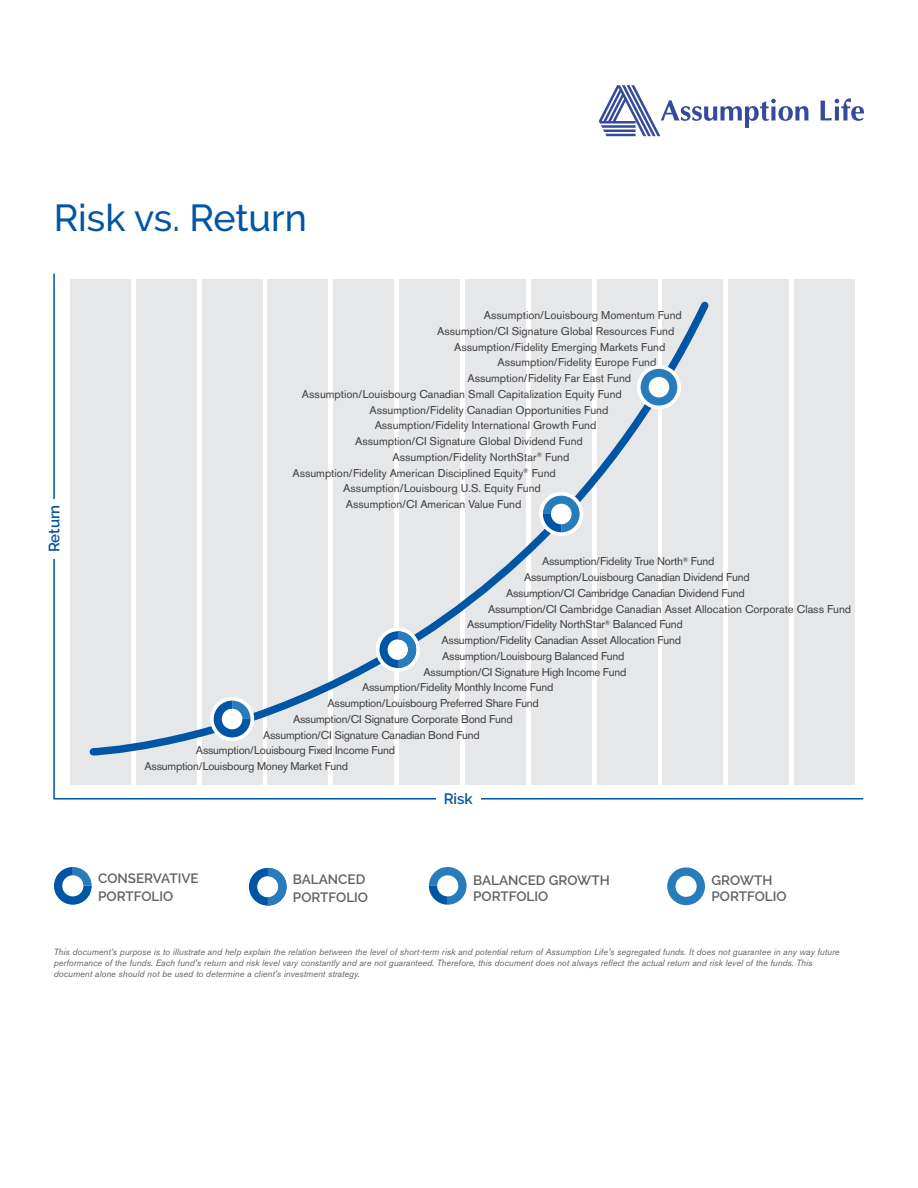
<style>
.page{position:relative;width:918px;height:1188px;background:#fff}
.page>*{position:absolute;margin:0;border:0;box-sizing:border-box;transform-origin:0 0}
.t1{font:500 37.5px "Raleway";color:#0155a5}
.t2{font:600 15px "Raleway";color:#0155a5}
.t3{font:600 13.5px/16.5px "Raleway";color:#616164}
.t4{font:11.25px "Akzidenz Grotesk BE";color:#3e3e3f}
.t5{font:11.25px "Akzidenz Grotesk BE";letter-spacing:-.02em;color:#3e3e3f}
.t6{font:italic 9px/10.8px "Akzidenz Grotesk BE";color:#616164}
</style>
<div class="page">
<svg style="left:54px;top:867px;width:38px;height:38px"></svg>
<svg style="left:249px;top:868px;width:38px;height:38px"></svg>
<svg style="left:429px;top:867px;width:38px;height:38px"></svg>
<svg style="left:667px;top:867px;width:38px;height:38px"></svg>
<svg style="left:53px;top:273px;width:811px;height:527px;background:#e4e7ea"></svg>
<div style="left:436px;top:790px;width:45px;height:24px;background:#fff"></div>
<div style="left:39px;top:499px;width:28px;height:59px;background:#fff"></div>
<svg style="left:599px;top:85px;width:265px;height:51px"></svg>
<h1 class="t1" style="left:54px;top:196px;width:255px">Risk vs. Return</h1>
<h2 class="t2" style="left:46px;top:552px;width:49px;rotate:-90deg">Return</h2>
<p class="t4" style="left:484px;top:309px;width:200px">Assumption/Louisbourg Momentum Fund</p>
<p class="t4" style="left:437px;top:324px;width:239px">Assumption/CI Signature Global Resources Fund</p>
<p class="t4" style="left:454px;top:340px;width:213px">Assumption/Fidelity Emerging Markets Fund</p>
<p class="t4" style="left:498px;top:356px;width:160px">Assumption/Fidelity Europe Fund</p>
<p class="t4" style="left:467px;top:372px;width:165px">Assumption/Fidelity Far East Fund</p>
<p class="t4" style="left:302px;top:387px;width:321px">Assumption/Louisbourg Canadian Small Capitalization Equity Fund</p>
<p class="t4" style="left:370px;top:403px;width:240px">Assumption/Fidelity Canadian Opportunities Fund</p>
<p class="t4" style="left:375px;top:419px;width:223px">Assumption/Fidelity International Growth Fund</p>
<p class="t4" style="left:355px;top:435px;width:229px">Assumption/CI Signature Global Dividend Fund</p>
<p class="t4" style="left:393px;top:450px;width:178px">Assumption/Fidelity NorthStar<sup>®</sup> Fund</p>
<p class="t4" style="left:292px;top:466px;width:265px">Assumption/Fidelity American Disciplined Equity<sup>®</sup> Fund</p>
<p class="t4" style="left:343px;top:482px;width:199px">Assumption/Louisbourg U.S. Equity Fund</p>
<p class="t4" style="left:346px;top:498px;width:177px">Assumption/CI American Value Fund</p>
<p class="t5" style="left:542px;top:555px;width:174px">Assumption/Fidelity True North<sup>®</sup> Fund</p>
<p class="t5" style="left:524px;top:570px;width:227px">Assumption/Louisbourg Canadian Dividend Fund</p>
<p class="t5" style="left:506px;top:586px;width:240px">Assumption/CI Cambridge Canadian Dividend Fund</p>
<p class="t4" style="left:488px;top:602px;width:365px">Assumption/CI Cambridge Canadian Asset Allocation Corporate Class Fund</p>
<p class="t5" style="left:467px;top:618px;width:217px">Assumption/Fidelity NorthStar<sup>®</sup> Balanced Fund</p>
<p class="t5" style="left:442px;top:633px;width:241px">Assumption/Fidelity Canadian Asset Allocation Fund</p>
<p class="t5" style="left:442px;top:649px;width:184px">Assumption/Louisbourg Balanced Fund</p>
<p class="t5" style="left:424px;top:665px;width:204px">Assumption/CI Signature High Income Fund</p>
<p class="t5" style="left:362px;top:681px;width:193px">Assumption/Fidelity Monthly Income Fund</p>
<p class="t5" style="left:328px;top:696px;width:213px">Assumption/Louisbourg Preferred Share Fund</p>
<p class="t5" style="left:293px;top:712px;width:221px">Assumption/CI Signature Corporate Bond Fund</p>
<p class="t5" style="left:263px;top:728px;width:218px">Assumption/CI Signature Canadian Bond Fund</p>
<p class="t5" style="left:196px;top:744px;width:201px">Assumption/Louisbourg Fixed Income Fund</p>
<p class="t5" style="left:145px;top:759px;width:205px">Assumption/Louisbourg Money Market Fund</p>
<p class="t3" style="left:98px;top:870px;width:102px;line-height:18px">CONSERVATIVE<br>PORTFOLIO</p>
<p class="t3" style="left:293px;top:870px;width:77px;line-height:18px">BALANCED<br>PORTFOLIO</p>
<h2 class="t2" style="left:444px;top:790px;width:31px">Risk</h2>
<p class="t3" style="left:473px;top:872px;width:138px">BALANCED GROWTH<br>PORTFOLIO</p>
<p class="t3" style="left:712px;top:872px;width:77px">GROWTH<br>PORTFOLIO</p>
<p class="t6" style="left:54px;top:946px;width:787px">This document’s purpose is to illustrate and help explain the relation between the level of short-term risk and potential return of Assumption Life’s segregated funds. It does not guarantee in any way future performance of the funds. Each fund’s return and risk level vary constantly and are not guaranteed. Therefore, this document does not always reflect the actual return and risk level of the funds. This document alone should not be used to determine a client’s investment strategy.</p>
</div>
